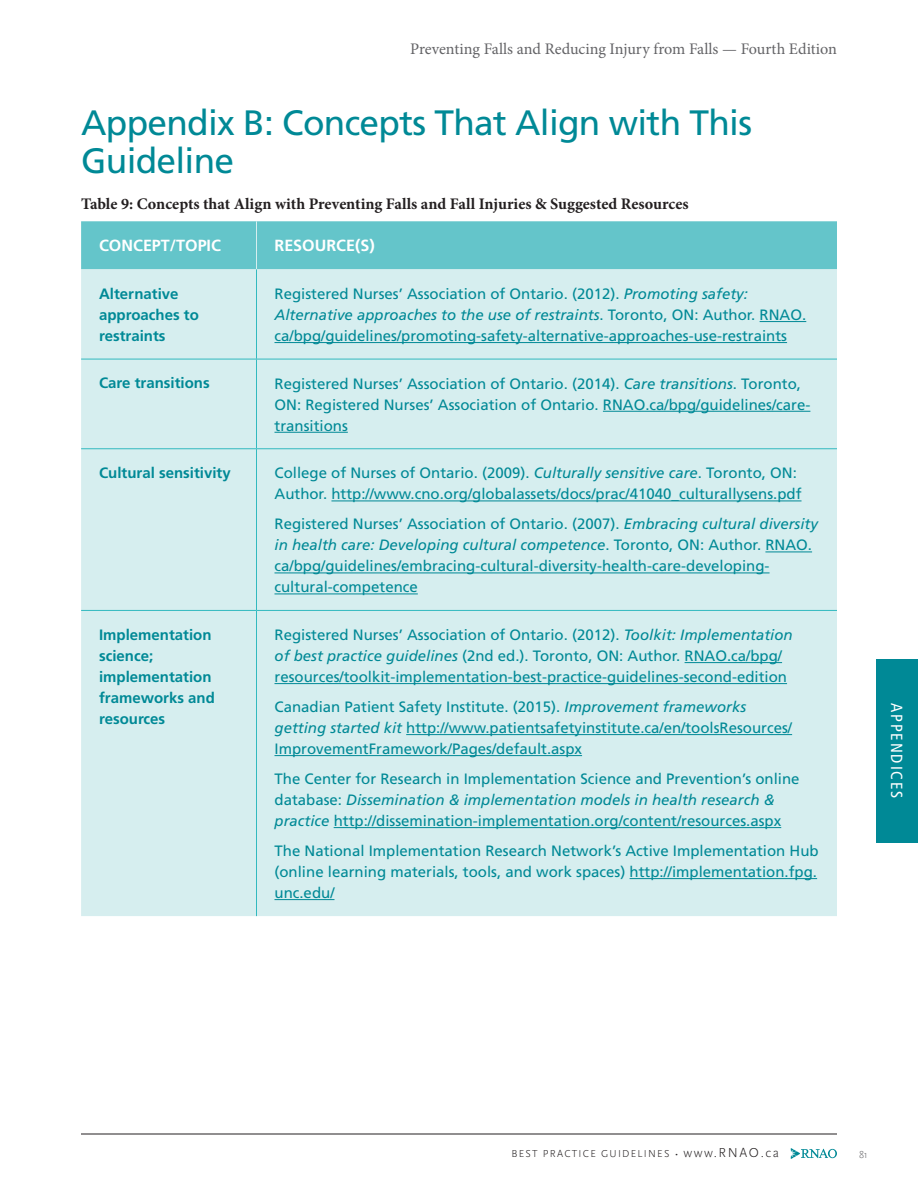
<style>
.page{position:relative;width:918px;height:1188px;background:#fff}
.page>*{position:absolute;margin:0;border:0;box-sizing:border-box;transform-origin:0 0}
.MAIN__Header{font:35.25px/37.5px "Frutiger";letter-spacing:-.02em;color:#008996}
.MAIN___figure___head{font:700 16.2px "Minion Pro";color:#231f20}
.t1{font:16.2px "Minion Pro";color:#636366}
.RECO_TABLE___HEADER{font:700 16.2px "Frutiger";color:#fff}
.t2{font:condensed 16.2px "Frutiger";letter-spacing:.12em;color:#fff}
.RECO_TABLE__main_tex{font:15px/21px "Frutiger";color:#008996}
.RECO_TABLE__main_tex-2{font:700 15px/21px "Frutiger";color:#008996}
.t3{font:300 10.5px "Scala Sans OT";letter-spacing:.12em;color:#231f20}
.t4{font:300 10.5px "Scala Sans OT";color:#636366}
.s1{font-style:italic}
.s2{font-size:13.5px}
</style>
<div class="page">
<svg style="left:791px;top:1148px;width:46px;height:11px"></svg>
<div style="left:876px;top:659px;width:42px;height:183px;background:#008996"></div>
<hr style="left:81px;top:1134px;width:756px;height:1px;background:#231f20">
<div style="left:81px;top:221px;width:756px;height:48px;background:#64c5ca"></div>
<div style="left:81px;top:269px;width:756px;height:647px;background:#d6eeef"></div>
<hr style="left:256px;top:221px;width:1px;height:48px;background:#d6eeef">
<hr style="left:256px;top:269px;width:1px;height:90px;background:#32b9bf">
<hr style="left:81px;top:359px;width:175px;height:1px;background:#32b9bf">
<hr style="left:256px;top:359px;width:581px;height:1px;background:#32b9bf">
<hr style="left:256px;top:359px;width:1px;height:89px;background:#32b9bf">
<hr style="left:81px;top:448px;width:175px;height:1px;background:#32b9bf">
<hr style="left:256px;top:448px;width:581px;height:1px;background:#32b9bf">
<hr style="left:256px;top:449px;width:1px;height:161px;background:#32b9bf">
<hr style="left:81px;top:610px;width:175px;height:1px;background:#32b9bf">
<hr style="left:256px;top:610px;width:581px;height:1px;background:#32b9bf">
<hr style="left:256px;top:611px;width:1px;height:305px;background:#32b9bf">
<hr style="left:760px;top:321px;width:46px;height:1px;background:#008996">
<hr style="left:275px;top:342px;width:512px;height:1px;background:#008996">
<hr style="left:603px;top:411px;width:207px;height:1px;background:#008996">
<hr style="left:275px;top:432px;width:73px;height:1px;background:#008996">
<hr style="left:331px;top:501px;width:471px;height:1px;background:#008996">
<hr style="left:765px;top:552px;width:47px;height:1px;background:#008996">
<hr style="left:275px;top:573px;width:495px;height:1px;background:#008996">
<hr style="left:275px;top:594px;width:143px;height:1px;background:#008996">
<hr style="left:685px;top:662px;width:97px;height:1px;background:#008996">
<hr style="left:275px;top:683px;width:512px;height:1px;background:#008996">
<hr style="left:406px;top:734px;width:386px;height:1px;background:#008996">
<hr style="left:275px;top:755px;width:307px;height:1px;background:#008996">
<hr style="left:334px;top:827px;width:447px;height:1px;background:#008996">
<hr style="left:630px;top:878px;width:187px;height:1px;background:#008996">
<hr style="left:275px;top:899px;width:60px;height:1px;background:#008996">
<p class="t1" style="left:410px;top:38px;width:428px">Preventing Falls and Reducing Injury from Falls — Fourth Edition</p>
<p class="MAIN__Header" style="left:81px;top:104px;width:673px">Appendix B: Concepts That Align with This<br>Guideline</p>
<p class="MAIN___figure___head" style="left:81px;top:192px;width:609px">Table 9: Concepts that Align with Preventing Falls and Fall Injuries &amp; Suggested Resources</p>
<p class="RECO_TABLE___HEADER" style="left:99px;top:236px;width:123px">CONCEPT/TOPIC</p>
<p class="RECO_TABLE___HEADER" style="left:275px;top:236px;width:102px">RESOURCE(S)</p>
<p class="RECO_TABLE__main_tex-2" style="left:99px;top:283px;width:101px">Alternative approaches to restraints</p>
<p class="RECO_TABLE__main_tex" style="left:275px;top:283px;width:533px">Registered Nurses’ Association of Ontario. (2012). <span class="s1">Promoting safety:<br>Alternative approaches to the use of restraints</span>. Toronto, ON: Author. RNAO. ca/bpg/guidelines/promoting-safety-alternative-approaches-use-restraints</p>
<p class="RECO_TABLE__main_tex-2" style="left:99px;top:373px;width:112px">Care transitions</p>
<p class="RECO_TABLE__main_tex" style="left:275px;top:373px;width:537px">Registered Nurses’ Association of Ontario. (2014). <span class="s1">Care transitions</span>. Toronto,<br>ON: Registered Nurses’ Association of Ontario. RNAO.ca/bpg/guidelines/care&shy;transitions</p>
<p class="RECO_TABLE__main_tex-2" style="left:99px;top:462px;width:133px">Cultural sensitivity</p>
<p class="RECO_TABLE__main_tex" style="left:275px;top:463px;width:529px">College of Nurses of Ontario. (2009). <span class="s1">Culturally sensitive care</span>. Toronto, ON:<br>Author. http://www.cno.org/globalassets/docs/prac/41040_culturallysens.pdf</p>
<p class="RECO_TABLE__main_tex" style="left:275px;top:514px;width:545px">Registered Nurses’ Association of Ontario. (2007). <span class="s1">Embracing cultural diversity in health care: Developing cultural competence</span>. Toronto, ON: Author. RNAO. ca/bpg/guidelines/embracing-cultural-diversity-health-care-developing&shy;cultural-competence</p>
<p class="RECO_TABLE__main_tex-2" style="left:99px;top:624px;width:117px">Implementation science; implementation frameworks and resources</p>
<p class="RECO_TABLE__main_tex" style="left:275px;top:624px;width:520px">Registered Nurses’ Association of Ontario. (2012). <span class="s1">Toolkit: Implementation of best practice guidelines</span> (2nd ed.). Toronto, ON: Author. RNAO.ca/bpg/ resources/toolkit-implementation-best-practice-guidelines-second-edition</p>
<p class="RECO_TABLE__main_tex" style="left:275px;top:696px;width:519px">Canadian Patient Safety Institute. (2015). <span class="s1">Improvement frameworks getting started kit</span> http://www.patientsafetyinstitute.ca/en/toolsResources/<br>ImprovementFramework/Pages/default.aspx</p>
<p class="RECO_TABLE__main_tex" style="left:275px;top:768px;width:527px">The Center for Research in Implementation Science and Prevention’s online database: <span class="s1">Dissemination &amp; implementation models in health research &amp; practice</span> http://dissemination-implementation.org/content/resources.aspx</p>
<p class="RECO_TABLE__main_tex" style="left:275px;top:840px;width:546px;text-align:justify">The National Implementation Research Network’s Active Implementation Hub (online learning materials, tools, and work spaces) http://implementation.fpg. unc.edu/</p>
<p class="t2" style="left:906px;top:703px;width:97px;rotate:90deg">APPENDICES</p>
<p class="t3" style="left:511px;top:1148px;width:269px">BEST PRACTICE GUIDELINES • <span class="s2">www.RNAO.ca</span></p>
<p class="t4" style="left:859px;top:1148px;width:10px">81</p>
</div>
